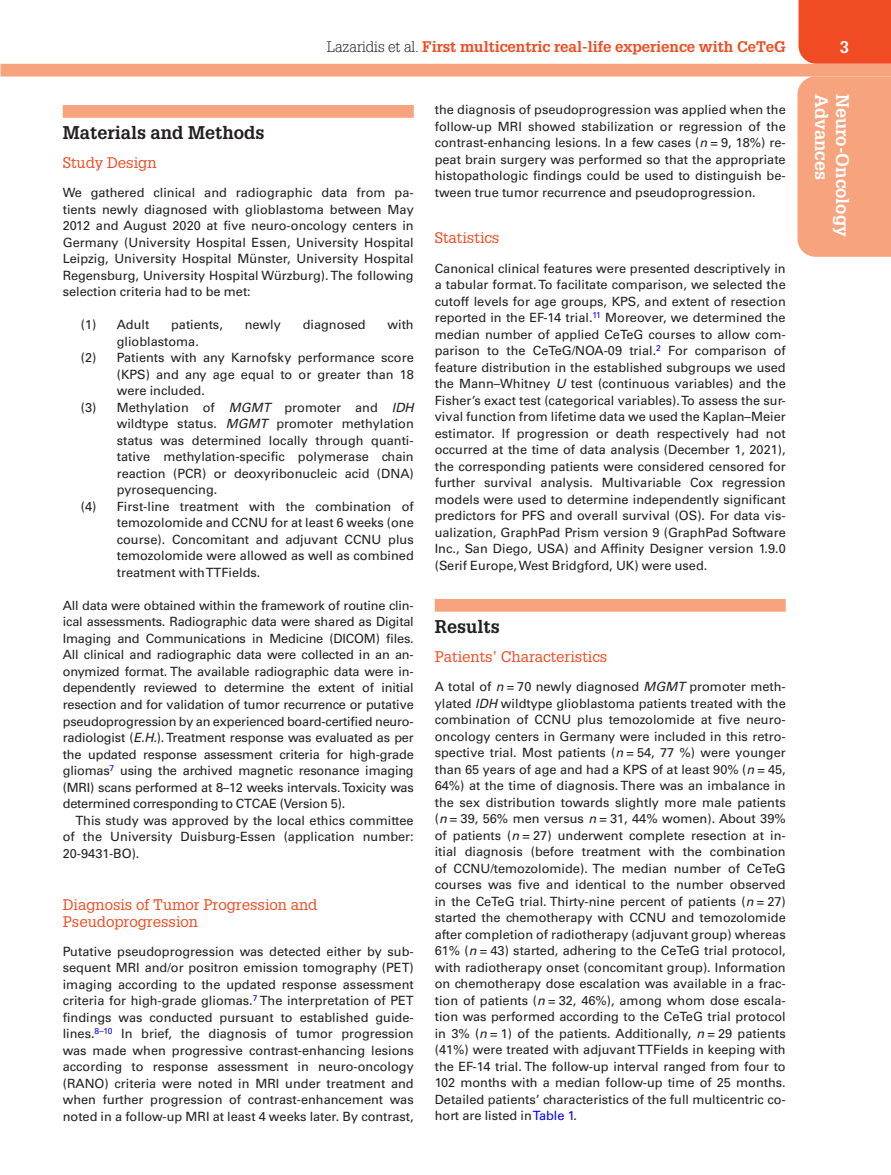
<style>
.page{position:relative;width:891px;height:1175px;background:#fff}
.page>*{position:absolute;margin:0;border:0;box-sizing:border-box;transform-origin:0 0}
.t1{font:700 18px "Glypha LT Std";color:#231f20}
.t2{font:700 18px "Glypha LT Std";color:#fff}
.t3{font:700 16.5px "Glypha LT Std";color:#fff}
.t4{font:15px/16.5px "Glypha LT Std";color:#f04b22}
.t5{font:700 15px "Glypha LT Std";color:#f04b22}
.t6{font:12.75px/16.5px "Univers LT Std";color:#231f20;text-align:justify}
.s1{font-weight:300;color:#231f20}
.s2{font-style:italic}
.s3{color:#00f}
</style>
<div class="page">
<div style="left:799px;top:0;width:92px;height:64px;background:#f04b22"></div>
<div style="left:1px;top:64px;width:890px;height:12px;background:#f7a37d"></div>
<div style="left:797px;top:76px;width:94px;height:181px;background:#f7a37d"></div>
<div style="left:63px;top:105px;width:351px;height:13px;background:#f7a37d"></div>
<div style="left:435px;top:599px;width:351px;height:12px;background:#f7a37d"></div>
<p class="t5" style="left:327px;top:37px;width:461px"><span class="s1">Lazaridis et al.</span> First multicentric real-life experience with CeTeG</p>
<p class="t3" style="left:840px;top:37px;width:11px">3</p>
<h1 class="t2" style="left:833px;top:94px;width:88px;rotate:90deg">Advances</h1>
<h1 class="t2" style="left:854px;top:94px;width:145px;rotate:90deg">Neuro-Oncology</h1>
<p class="t6" style="left:435px;top:102px;width:353px">the diagnosis of pseudoprogression was applied when the follow-up MRI showed stabilization or regression of the contrast-enhancing lesions. In a few cases (<span class="s2">n</span> = 9, 18%) re&shy;peat brain surgery was performed so that the appropriate histopathologic findings could be used to distinguish be&shy;tween true tumor recurrence and pseudoprogression.</p>
<p class="t4" style="left:435px;top:229px;width:66px">Statistics</p>
<p class="t6" style="left:435px;top:260px;width:353px">Canonical clinical features were presented descriptively in a tabular format. To facilitate comparison, we selected the cutoff levels for age groups, KPS, and extent of resection reported in the EF-14 trial.<sup>11</sup> Moreover, we determined the median number of applied CeTeG courses to allow com&shy;parison to the CeTeG/NOA-09 trial.<sup>2</sup> For comparison of feature distribution in the established subgroups we used the Mann–Whitney <span class="s2">U</span> test (continuous variables) and the Fisher’s exact test (categorical variables). To assess the sur&shy;vival function from lifetime data we used the Kaplan–Meier estimator. If progression or death respectively had not occurred at the time of data analysis (December 1, 2021), the corresponding patients were considered censored for further survival analysis. Multivariable Cox regression models were used to determine independently significant predictors for PFS and overall survival (OS). For data vis&shy;ualization, GraphPad Prism version 9 (GraphPad Software Inc., San Diego, USA) and Affinity Designer version 1.9.0 (Serif Europe, West Bridgford, UK) were used.</p>
<h1 class="t1" style="left:63px;top:121px;width:203px">Materials and Methods</h1>
<p class="t4" style="left:63px;top:154px;width:95px">Study Design</p>
<p class="t6" style="left:63px;top:185px;width:353px">We gathered clinical and radiographic data from pa&shy;tients newly diagnosed with glioblastoma between May 2012 and August 2020 at five neuro-oncology centers in Germany (University Hospital Essen, University Hospital Leipzig, University Hospital Münster, University Hospital Regensburg, University Hospital Würzburg). The following selection criteria had to be met:</p>
<p class="t6" style="left:81px;top:317px;width:70px">(1) Adult</p>
<p class="t6" style="left:171px;top:317px;width:53px">patients,</p>
<p class="t6" style="left:245px;top:317px;width:38px">newly</p>
<p class="t6" style="left:303px;top:317px;width:65px">diagnosed</p>
<p class="t6" style="left:388px;top:317px;width:28px">with</p>
<p class="t6" style="left:117px;top:333px;width:84px">glioblastoma.</p>
<p class="t6" style="left:81px;top:350px;width:335px">(2) Patients with any Karnofsky performance score</p>
<p class="t6" style="left:117px;top:366px;width:299px">(KPS) and any age equal to or greater than 18</p>
<p class="t6" style="left:117px;top:383px;width:90px">were included.</p>
<p class="t6" style="left:81px;top:399px;width:334px">(3) Methylation of <span class="s2">MGMT</span> promoter and <span class="s2">IDH</span></p>
<p class="t6" style="left:117px;top:416px;width:299px">wildtype status. <span class="s2">MGMT</span> promoter methylation</p>
<p class="t6" style="left:117px;top:432px;width:298px">status was determined locally through quanti-</p>
<p class="t6" style="left:117px;top:449px;width:298px">tative methylation-specific polymerase chain</p>
<p class="t6" style="left:117px;top:465px;width:299px">reaction (PCR) or deoxyribonucleic acid (DNA)</p>
<p class="t6" style="left:117px;top:482px;width:102px">pyrosequencing.</p>
<p class="t6" style="left:81px;top:498px;width:335px">(4) First-line treatment with the combination of</p>
<p class="t6" style="left:117px;top:515px;width:299px">temozolomide and CCNU for at least 6 weeks (one</p>
<p class="t6" style="left:117px;top:531px;width:298px">course). Concomitant and adjuvant CCNU plus</p>
<p class="t6" style="left:117px;top:548px;width:299px">temozolomide were allowed as well as combined</p>
<p class="t6" style="left:117px;top:564px;width:145px">treatment with TTFields.</p>
<p class="t6" style="left:63px;top:597px;width:353px">All data were obtained within the framework of routine clin&shy;ical assessments. Radiographic data were shared as Digital Imaging and Communications in Medicine (DICOM) files.<br>All clinical and radiographic data were collected in an an&shy;onymized format. The available radiographic data were in&shy;dependently reviewed to determine the extent of initial resection and for validation of tumor recurrence or putative pseudoprogression by an experienced board-certified neuro&shy;radiologist (<span class="s2">E.H.</span>). Treatment response was evaluated as per the updated response assessment criteria for high-grade gliomas<sup>7</sup> using the archived magnetic resonance imaging (MRI) scans performed at 8–12 weeks intervals. Toxicity was determined corresponding to CTCAE (Version 5).</p>
<p class="t6" style="left:63px;top:812px;width:352px;text-indent:13px">This study was approved by the local ethics committee of the University Duisburg-Essen (application number:<br>20-9431-BO).</p>
<p class="t4" style="left:63px;top:896px;width:256px">Diagnosis of Tumor Progression and<br>Pseudoprogression</p>
<p class="t6" style="left:63px;top:943px;width:353px">Putative pseudoprogression was detected either by sub&shy;sequent MRI and/or positron emission tomography (PET) imaging according to the updated response assessment criteria for high-grade gliomas.<sup>7</sup> The interpretation of PET findings was conducted pursuant to established guide&shy;lines.<sup>8–10</sup> In brief, the diagnosis of tumor progression was made when progressive contrast-enhancing lesions according to response assessment in neuro-oncology (RANO) criteria were noted in MRI under treatment and when further progression of contrast-enhancement was noted in a follow-up MRI at least 4 weeks later. By contrast,</p>
<h1 class="t1" style="left:435px;top:615px;width:66px">Results</h1>
<p class="t4" style="left:435px;top:648px;width:174px">Patients’ Characteristics</p>
<p class="t6" style="left:435px;top:678px;width:353px">A total of <span class="s2">n</span> = 70 newly diagnosed <span class="s2">MGMT</span> promoter meth&shy;ylated <span class="s2">IDH</span> wildtype glioblastoma patients treated with the combination of CCNU plus temozolomide at five neuro&shy;oncology centers in Germany were included in this retro&shy;spective trial. Most patients (<span class="s2">n</span> = 54, 77 %) were younger than 65 years of age and had a KPS of at least 90% (<span class="s2">n</span> = 45, 64%) at the time of diagnosis. There was an imbalance in the sex distribution towards slightly more male patients (<span class="s2">n</span> = 39, 56% men versus <span class="s2">n</span> = 31, 44% women). About 39% of patients (<span class="s2">n</span> = 27) underwent complete resection at in&shy;itial diagnosis (before treatment with the combination of CCNU/temozolomide). The median number of CeTeG courses was five and identical to the number observed in the CeTeG trial. Thirty-nine percent of patients (<span class="s2">n</span> = 27) started the chemotherapy with CCNU and temozolomide after completion of radiotherapy (adjuvant group) whereas 61% (<span class="s2">n</span> = 43) started, adhering to the CeTeG trial protocol, with radiotherapy onset (concomitant group). Information on chemotherapy dose escalation was available in a frac&shy;tion of patients (<span class="s2">n</span> = 32, 46%), among whom dose escala&shy;tion was performed according to the CeTeG trial protocol in 3% (<span class="s2">n</span> = 1) of the patients. Additionally, <span class="s2">n</span> = 29 patients (41%) were treated with adjuvant TTFields in keeping with the EF-14 trial. The follow-up interval ranged from four to 102 months with a median follow-up time of 25 months.<br>Detailed patients’ characteristics of the full multicentric co&shy;hort are listed in <span class="s3">Table 1</span>.</p>
</div>
